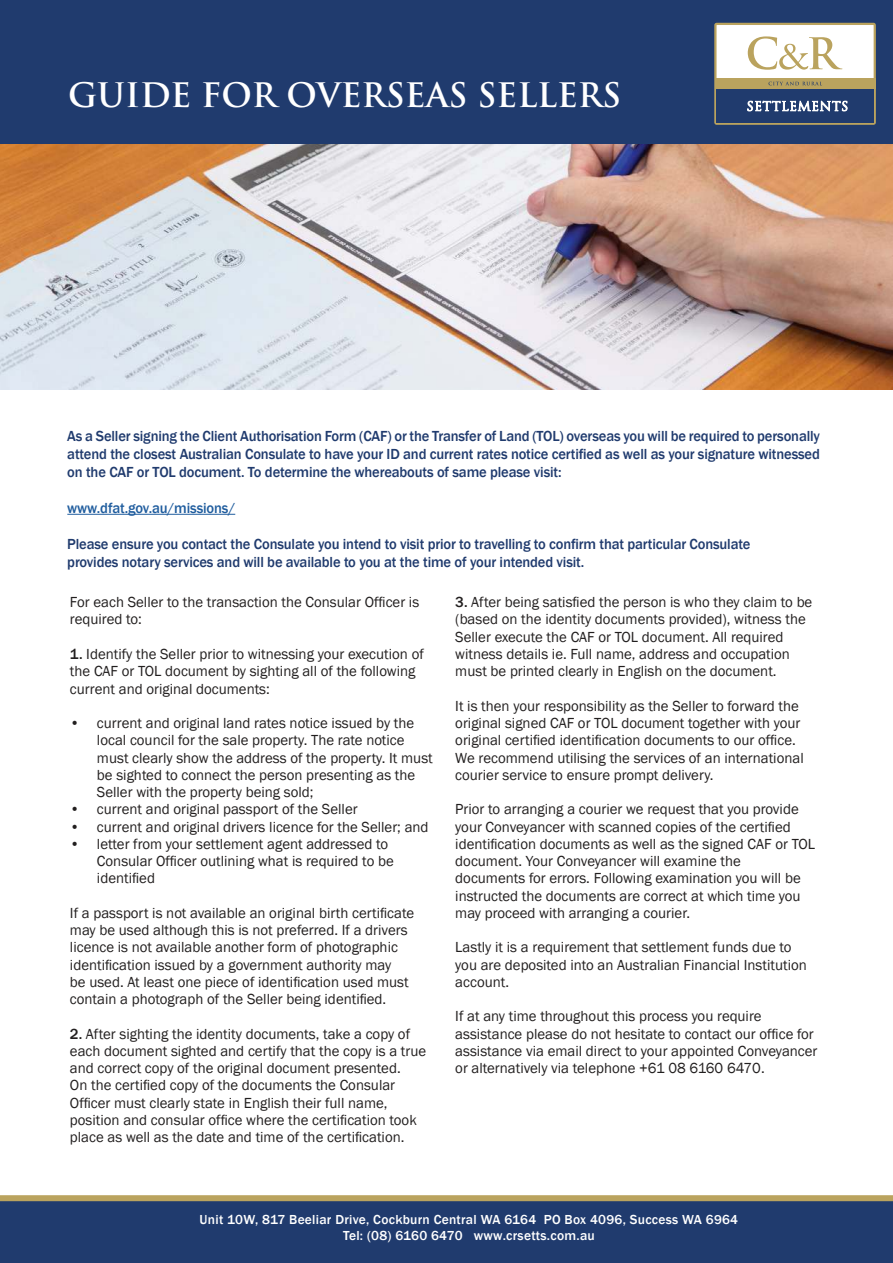
<style>
.page{position:relative;width:893px;height:1263px;background:#fff}
.page>*{position:absolute;margin:0;border:0;box-sizing:border-box;transform-origin:0 0}
.t1{font:700 32.85px "Trajan Pro";color:#fff}
.t2{font:15px/17.2px "Franklin Gothic";color:#221f1f}
.t3{font:500 15px/18px "Franklin Gothic";letter-spacing:-.01em;color:#203b6e;text-align:justify}
.t4{font:500 15px "Franklin Gothic";letter-spacing:-.01em;color:#205d9e}
.t5{font:500 13.5px/16.2px "Franklin Gothic";letter-spacing:.02em;color:#fff;text-align:center}
.s1{font-weight:500}
</style>
<div class="page">
<img style="left:0;top:144px;width:893px;height:245px">
<hr style="left:67px;top:514px;width:168px;height:1px;background:#205d9e">
<div style="left:0;top:0;width:893px;height:144px;background:#203b6e"></div>
<div style="left:715px;top:24px;width:160px;height:100px;background:#fff"></div>
<div style="left:714px;top:23px;width:162px;height:102px;border:2px solid #baa35e"></div>
<div style="left:716px;top:89px;width:158px;height:34px;background:#203b6e"></div>
<div style="left:715px;top:78px;width:161px;height:11px;background:#baa35e"></div>
<svg style="left:748px;top:36px;width:94px;height:34px"></svg>
<svg style="left:768px;top:82px;width:53px;height:3px"></svg>
<svg style="left:747px;top:101px;width:100px;height:10px"></svg>
<div style="left:0;top:1198px;width:893px;height:65px;background:#203b6e"></div>
<div style="left:0;top:1195px;width:893px;height:6px;background:#baa35e"></div>
<h1 class="t1" style="left:68px;top:76px;width:555px">GUIDE FOR OVERSEAS SELLERS</h1>
<p class="t3" style="left:67px;top:428px;width:754px">As a Seller signing the Client Authorisation Form (CAF) or the Transfer of Land (TOL) overseas you will be required to personally attend the closest Australian Consulate to have your ID and current rates notice certified as well as your signature witnessed on the CAF or TOL document. To determine the whereabouts of same please visit:</p>
<p class="t4" style="left:67px;top:502px;width:169px">www.dfat.gov.au/missions/</p>
<p class="t3" style="left:67px;top:535px;width:685px">Please ensure you contact the Consulate you intend to visit prior to travelling to confirm that particular Consulate provides notary services and will be available to you at the time of your intended visit.</p>
<p class="t2" style="left:70px;top:594px;width:351px">For each Seller to the transaction the Consular Officer is required to:</p>
<p class="t2" style="left:70px;top:646px;width:355px"><span class="s1">1.</span> Identify the Seller prior to witnessing your execution of the CAF or TOL document by sighting all of the following current and original documents:</p>
<p class="t2" style="left:97px;top:715px;width:337px;text-indent:-27px">• current and original land rates notice issued by the local council for the sale property. The rate notice must clearly show the address of the property. It must be sighted to connect the person presenting as the Seller with the property being sold;</p>
<p class="t2" style="left:70px;top:801px;width:289px">• current and original passport of the Seller</p>
<p class="t2" style="left:70px;top:819px;width:360px">• current and original drivers licence for the Seller; and</p>
<p class="t2" style="left:97px;top:836px;width:298px;text-indent:-27px">• letter from your settlement agent addressed to<br>Consular Officer outlining what is required to be identified</p>
<p class="t2" style="left:70px;top:904px;width:346px">If a passport is not available an original birth certificate may be used although this is not preferred. If a drivers licence is not available another form of photographic identification issued by a government authority may<br>be used. At least one piece of identification used must contain a photograph of the Seller being identified.</p>
<p class="t2" style="left:70px;top:1026px;width:358px"><span class="s1">2.</span> After sighting the identity documents, take a copy of each document sighted and certify that the copy is a true and correct copy of the original document presented.<br>On the certified copy of the documents the Consular Officer must clearly state in English their full name, position and consular office where the certification took place as well as the date and time of the certification.</p>
<p class="t2" style="left:455px;top:594px;width:359px"><span class="s1">3.</span> After being satisfied the person is who they claim to be (based on the identity documents provided), witness the Seller execute the CAF or TOL document. All required witness details ie. Full name, address and occupation must be printed clearly in English on the document.</p>
<p class="t2" style="left:455px;top:698px;width:350px">It is then your responsibility as the Seller to forward the original signed CAF or TOL document together with your original certified identification documents to our office.<br>We recommend utilising the services of an international courier service to ensure prompt delivery.</p>
<p class="t2" style="left:455px;top:801px;width:361px">Prior to arranging a courier we request that you provide your Conveyancer with scanned copies of the certified identification documents as well as the signed CAF or TOL document. Your Conveyancer will examine the<br>documents for errors. Following examination you will be instructed the documents are correct at which time you may proceed with arranging a courier.</p>
<p class="t2" style="left:455px;top:939px;width:353px">Lastly it is a requirement that settlement funds due to you are deposited into an Australian Financial Institution account.</p>
<p class="t2" style="left:455px;top:1008px;width:364px">If at any time throughout this process you require assistance please do not hesitate to contact our office for assistance via email direct to your appointed Conveyancer or alternatively via telephone +61 08 6160 6470.</p>
<p class="t5" style="left:200px;top:1212px;width:540px">Unit 10W, 817 Beeliar Drive, Cockburn Central WA 6164 PO Box 4096, Success WA 6964<br>Tel: (08) 6160 6470 www.crsetts.com.au</p>
</div>
